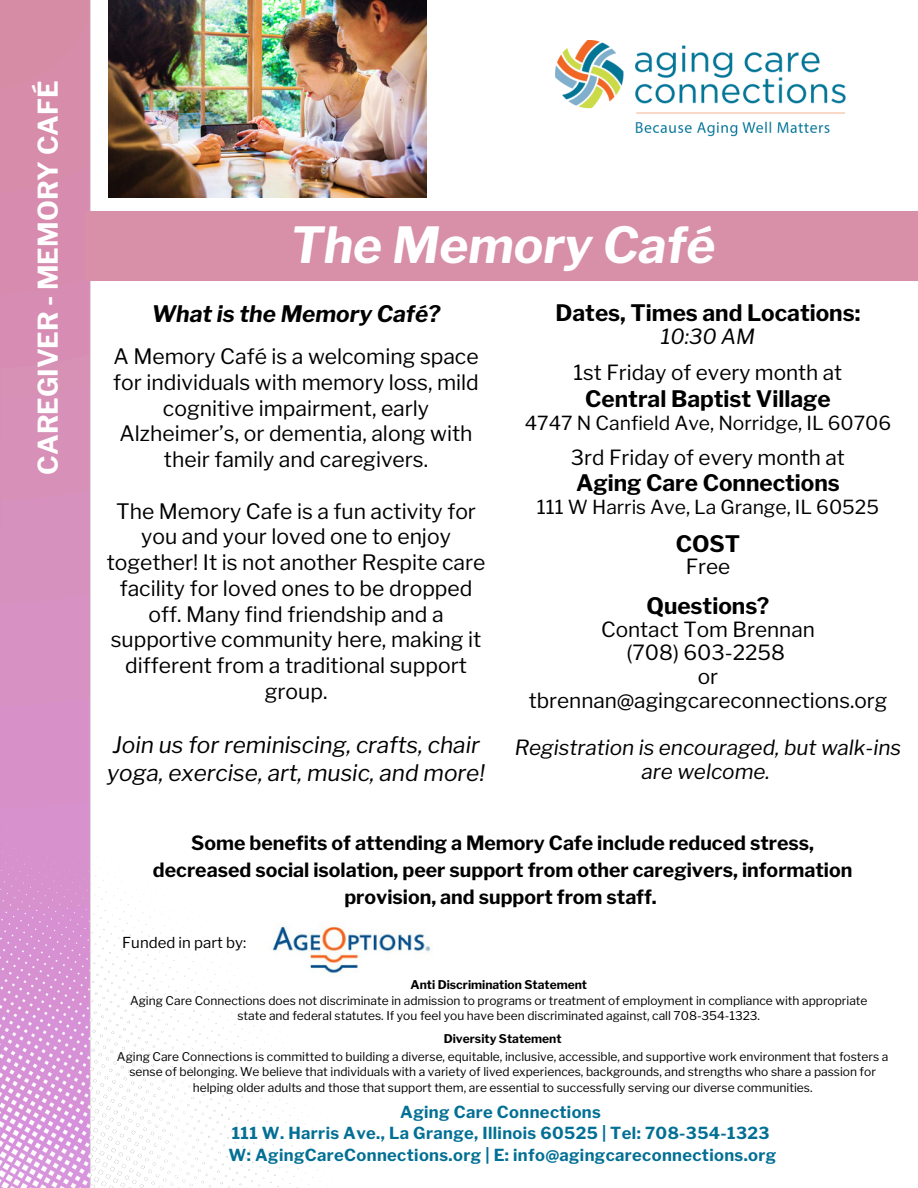
<style>
.page{position:relative;width:918px;height:1188px;background:#fff}
.page>*{position:absolute;margin:0;border:0;box-sizing:border-box;transform-origin:0 0}
.t1{font:italic 700 49.5px "Libre Franklin";color:#fff}
.t2{font:700 27px "Libre Franklin";color:#fff}
.t3{font:700 22.65px "Libre Franklin";color:#000}
.t4{font:italic 22.65px/28px "Libre Franklin";color:#000}
.t5{font:italic 700 22.65px "Libre Franklin";color:#000}
.t6{font:21.15px/25.8px "Libre Franklin";color:#000;text-align:center}
.t7{font:20.85px/23.7px "Libre Franklin";color:#000;text-align:center}
.t8{font:italic 20.85px/23.7px "Libre Franklin";color:#000;text-align:center}
.t9{font:700 19.5px/27px "Libre Franklin";color:#000;text-align:center}
.t10{font:19.2px "Libre Franklin";color:#000}
.t11{font:700 16.5px "Libre Franklin";letter-spacing:.025em;color:#026f94}
.t12{font:15px "Libre Franklin";color:#000}
.t13{font:12px/15.8px "Libre Franklin";color:#000;text-align:center}
.t14{font:700 12px "Libre Franklin";color:#000}
.s1{font-weight:700}
</style>
<div class="page">
<img style="left:0;top:0;width:325px;height:1188px">
<img style="left:555px;top:40px;width:291px;height:97px">
<img style="left:109px;top:0;width:317px;height:198px">
<img style="left:265px;top:914px;width:166px;height:64px">
<div style="left:85px;top:211px;width:833px;height:70px;background:#d88fa8"></div>
<h4 class="t2" style="left:32px;top:475px;width:396px;rotate:-90deg">CAREGIVER - MEMORY CAFÉ</h4>
<h4 class="t1" style="left:290px;top:215px;width:427px">The Memory Café</h4>
<h6 class="t5" style="left:152px;top:300px;width:290px">What is the Memory Café?</h6>
<h6 class="t6" style="left:113px;top:344px;width:367px">A Memory Café is a welcoming space for individuals with memory loss, mild cognitive impairment, early Alzheimer’s, or dementia, along with their family and caregivers.</h6>
<h4 class="t6" style="left:107px;top:498px;width:380px">The Memory Cafe is a fun activity for you and your loved one to enjoy together! It is not another Respite care facility for loved ones to be dropped off. Many find friendship and a supportive community here, making it different from a traditional support group.</h4>
<h4 class="t4" style="left:107px;top:731px;width:379px">Join us for reminiscing, crafts, chair yoga, exercise, art, music, and more!</h4>
<h4 class="t3" style="left:556px;top:299px;width:306px">Dates, Times and Locations:</h4>
<h4 class="t8" style="left:661px;top:325px;width:96px">10:30 AM</h4>
<h5 class="t7" style="left:574px;top:361px;width:270px">1st Friday of every month at</h5>
<h5 class="t3" style="left:585px;top:385px;width:247px">Central Baptist Village</h5>
<h5 class="t10" style="left:525px;top:411px;width:368px">4747 N Canfield Ave, Norridge, IL 60706</h5>
<p class="t7" style="left:571px;top:445px;width:276px">3rd Friday of every month at</p>
<p class="t3" style="left:576px;top:469px;width:265px">Aging Care Connections</p>
<p class="t10" style="left:537px;top:495px;width:344px">111 W Harris Ave, La Grange, IL 60525</p>
<p class="t3" style="left:676px;top:530px;width:66px">COST</p>
<p class="t7" style="left:686px;top:555px;width:46px">Free</p>
<p class="t3" style="left:647px;top:592px;width:124px">Questions?</p>
<p class="t7" style="left:529px;top:617px;width:360px">Contact Tom Brennan<br>(708) 603-2258<br>or tbrennan@agingcareconnections.org</p>
<p class="t8" style="left:515px;top:736px;width:388px">Registration is encouraged, but walk-ins are welcome.</p>
<p class="t9" style="left:153px;top:830px;width:701px">Some benefits of attending a Memory Cafe include reduced stress, decreased social isolation, peer support from other caregivers, information provision, and support from staff.</p>
<h4 class="t12" style="left:122px;top:934px;width:125px">Funded in part by:</h4>
<p class="t13" style="left:130px;top:977px;width:739px"><span class="s1">Anti Discrimination Statement<br></span>Aging Care Connections does not discriminate in admission to programs or treatment of employment in compliance with appropriate state and federal statutes. If you feel you have been discriminated against, call 708-354-1323.</p>
<h2 class="t14" style="left:444px;top:1031px;width:119px">Diversity Statement</h2>
<p class="t13" style="left:117px;top:1049px;width:773px">Aging Care Connections is committed to building a diverse, equitable, inclusive, accessible, and supportive work environment that fosters a</p>
<p class="t13" style="left:129px;top:1064px;width:748px">sense of belonging. We believe that individuals with a variety of lived experiences, backgrounds, and strengths who share a passion for</p>
<p class="t13" style="left:193px;top:1080px;width:621px">helping older adults and those that support them, are essential to successfully serving our diverse communities.</p>
<h1 class="t11" style="left:400px;top:1102px;width:202px">Aging Care Connections</h1>
<h3 class="t11" style="left:232px;top:1124px;width:539px">111 W. Harris Ave., La Grange, Illinois 60525 | Tel: 708-354-1323</h3>
<h4 class="t11" style="left:229px;top:1145px;width:549px">W: AgingCareConnections.org | E: info@agingcareconnections.org</h4>
</div>
